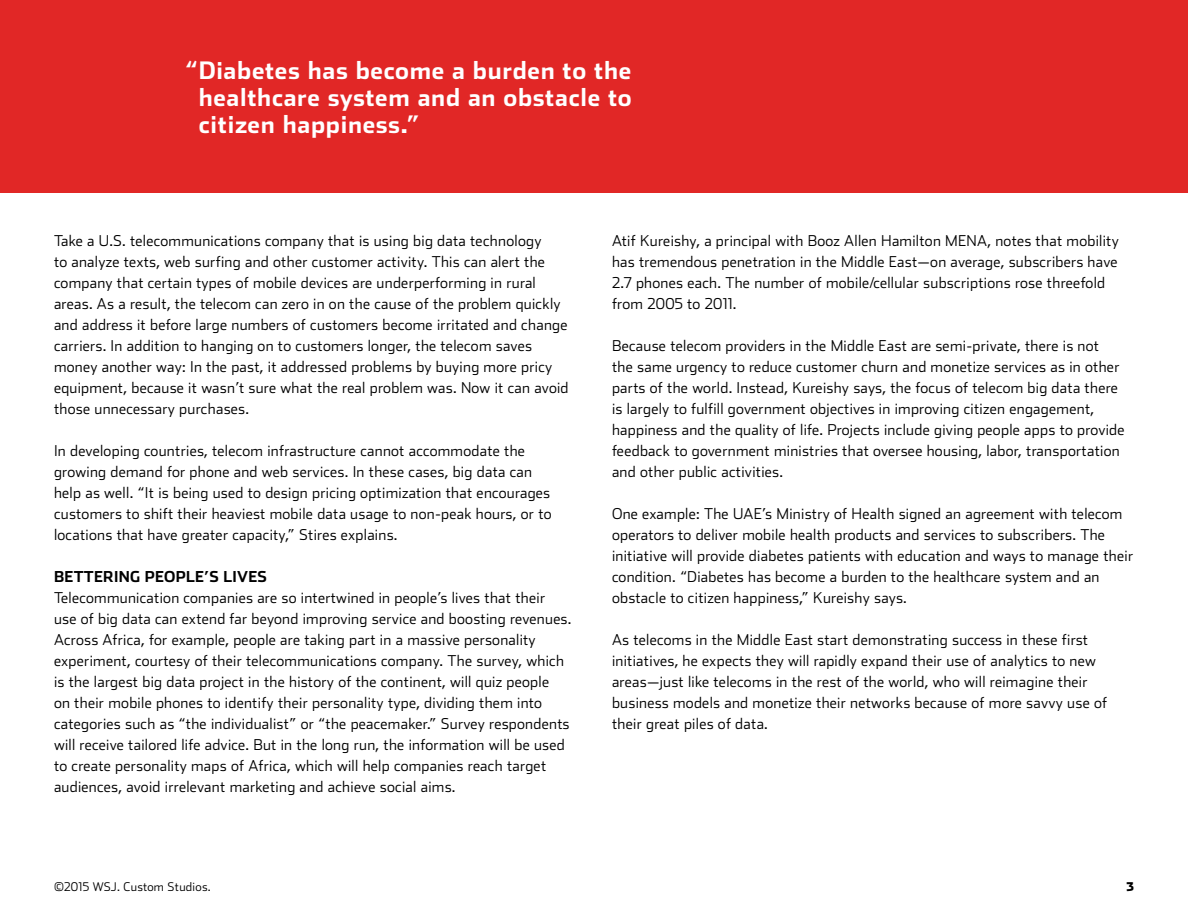
<style>
.page{position:relative;width:1188px;height:918px;background:#fff}
.page>*{position:absolute;margin:0;border:0;box-sizing:border-box;transform-origin:0 0}
.t1{font:700 24px/27px "Stainless";letter-spacing:.03em;color:#fff;text-align:justify}
.t2{font:300 15px/21px "Stainless";letter-spacing:.02em;color:#000}
.t3{font:700 15px "Stainless";letter-spacing:.02em;color:#000}
.t4{font:300 12px "Stainless";letter-spacing:.025em;color:#000}
.t5{font:900 12px "Stainless";color:#000}
</style>
<div class="page">
<div style="left:0;top:0;width:1188px;height:193px;background:#e12726"></div>
<h1 class="t1" style="left:199px;top:56px;width:434px;text-indent:-14px">“Diabetes has become a burden to the healthcare system and an obstacle to citizen happiness.”</h1>
<p class="t2" style="left:54px;top:230px;width:516px">Take a U.S. telecommunications company that is using big data technology<br>to analyze texts, web surfing and other customer activity. This can alert the company that certain types of mobile devices are underperforming in rural areas. As a result, the telecom can zero in on the cause of the problem quickly and address it before large numbers of customers become irritated and change carriers. In addition to hanging on to customers longer, the telecom saves money another way: In the past, it addressed problems by buying more pricy equipment, because it wasn’t sure what the real problem was. Now it can avoid those unnecessary purchases.</p>
<p class="t2" style="left:54px;top:440px;width:499px">In developing countries, telecom infrastructure cannot accommodate the growing demand for phone and web services. In these cases, big data can help as well. “It is being used to design pricing optimization that encourages customers to shift their heaviest mobile data usage to non-peak hours, or to locations that have greater capacity,” Stires explains.</p>
<p class="t3" style="left:54px;top:567px;width:214px">BETTERING PEOPLE’S LIVES</p>
<p class="t2" style="left:54px;top:587px;width:519px">Telecommunication companies are so intertwined in people’s lives that their<br>use of big data can extend far beyond improving service and boosting revenues.<br>Across Africa, for example, people are taking part in a massive personality experiment, courtesy of their telecommunications company. The survey, which is the largest big data project in the history of the continent, will quiz people<br>on their mobile phones to identify their personality type, dividing them into categories such as “the individualist” or “the peacemaker.” Survey respondents will receive tailored life advice. But in the long run, the information will be used to create personality maps of Africa, which will help companies reach target audiences, avoid irrelevant marketing and achieve social aims.</p>
<p class="t2" style="left:612px;top:230px;width:508px">Atif Kureishy, a principal with Booz Allen Hamilton MENA, notes that mobility has tremendous penetration in the Middle East—on average, subscribers have 2.7 phones each. The number of mobile/cellular subscriptions rose threefold from 2005 to 2011.</p>
<p class="t2" style="left:612px;top:335px;width:514px">Because telecom providers in the Middle East are semi-private, there is not<br>the same urgency to reduce customer churn and monetize services as in other parts of the world. Instead, Kureishy says, the focus of telecom big data there is largely to fulfill government objectives in improving citizen engagement, happiness and the quality of life. Projects include giving people apps to provide feedback to government ministries that oversee housing, labor, transportation and other public activities.</p>
<p class="t2" style="left:612px;top:503px;width:523px">One example: The UAE’s Ministry of Health signed an agreement with telecom operators to deliver mobile health products and services to subscribers. The initiative will provide diabetes patients with education and ways to manage their condition. “Diabetes has become a burden to the healthcare system and an obstacle to citizen happiness,” Kureishy says.</p>
<p class="t2" style="left:612px;top:629px;width:497px">As telecoms in the Middle East start demonstrating success in these first initiatives, he expects they will rapidly expand their use of analytics to new areas—just like telecoms in the rest of the world, who will reimagine their business models and monetize their networks because of more savvy use of their great piles of data.</p>
<p class="t4" style="left:54px;top:880px;width:158px">©2015 WSJ. Custom Studios.</p>
<p class="t5" style="left:1126px;top:879px;width:9px">3</p>
</div>
